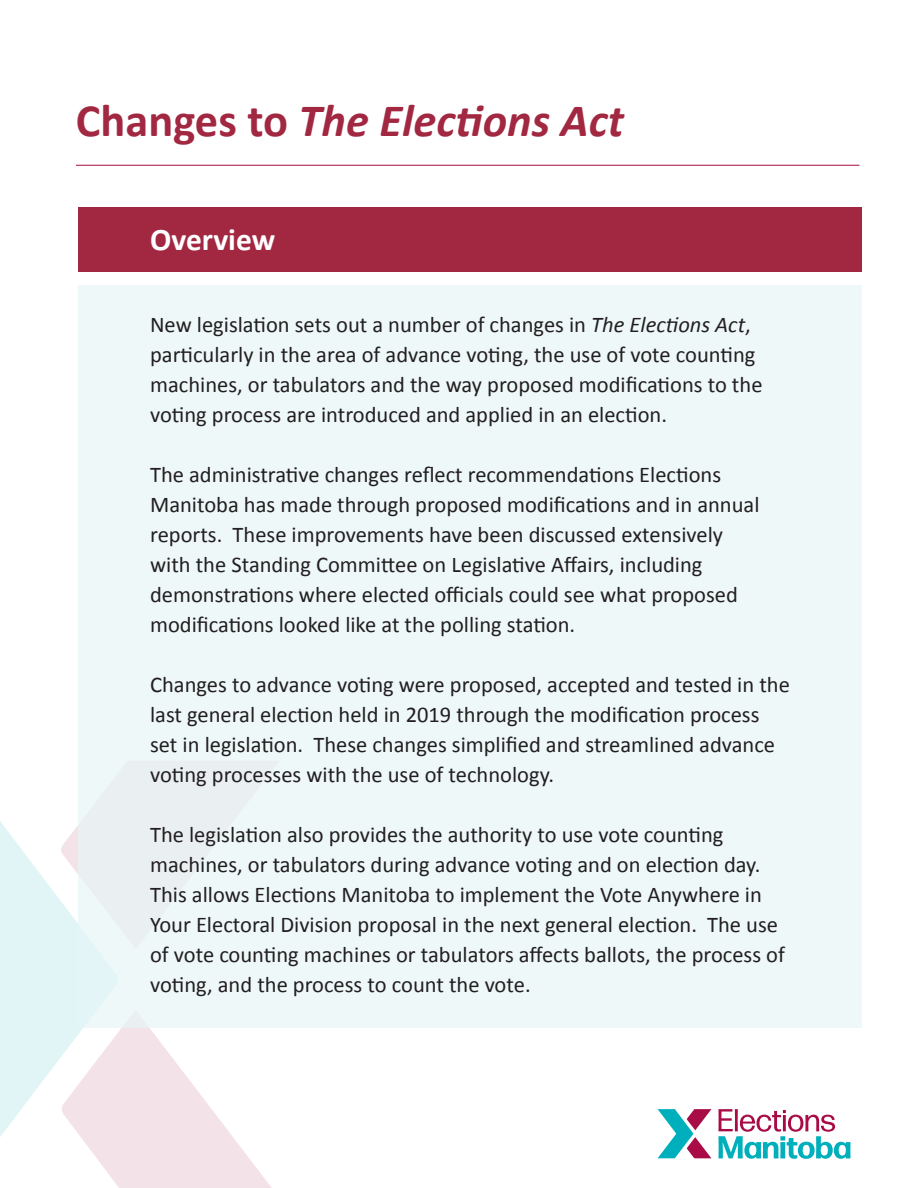
<style>
.page{position:relative;width:918px;height:1188px;background:#fff}
.page>*{position:absolute;margin:0;border:0;box-sizing:border-box;transform-origin:0 0}
.t1{font:italic 700 46.5px "Calibri";color:#a22842}
.t2{font:700 31.5px "Calibri";color:#fff}
.t3{font:22.5px/30px "Calibri";color:#231f20}
.s1{font-style:normal}
.s2{font-style:italic}
</style>
<div class="page">
<hr style="left:76px;top:165px;width:784px;height:1px;background:#a80b45">
<svg style="left:718px;top:1109px;width:132px;height:50px"></svg>
<svg style="left:658px;top:1109px;width:53px;height:49px"></svg>
<svg style="left:0;top:821px;width:78px;height:316px;fill:#e1f5f7"></svg>
<svg style="left:61px;top:1010px;width:211px;height:178px"></svg>
<svg style="left:60px;top:821px;width:18px;height:128px"></svg>
<div style="left:78px;top:285px;width:784px;height:743px;background:#eef8f9"></div>
<div style="left:78px;top:207px;width:784px;height:65px;background:#a22842"></div>
<p class="t1" style="left:76px;top:88px;width:550px"><span class="s1">Changes to</span> The Elections Act</p>
<p class="t2" style="left:150px;top:217px;width:127px">Overview</p>
<p class="t3" style="left:150px;top:309px;width:614px">New legislation sets out a number of changes in <span class="s2">The Elections Act</span>, particularly in the area of advance voting, the use of vote counting machines, or tabulators and the way proposed modifications to the voting process are introduced and applied in an election.</p>
<p class="t3" style="left:150px;top:459px;width:611px">The administrative changes reflect recommendations Elections Manitoba has made through proposed modifications and in annual reports. These improvements have been discussed extensively with the Standing Committee on Legislative Affairs, including demonstrations where elected officials could see what proposed modifications looked like at the polling station.</p>
<p class="t3" style="left:150px;top:669px;width:641px">Changes to advance voting were proposed, accepted and tested in the last general election held in 2019 through the modification process set in legislation. These changes simplified and streamlined advance voting processes with the use of technology.</p>
<p class="t3" style="left:150px;top:819px;width:636px">The legislation also provides the authority to use vote counting machines, or tabulators during advance voting and on election day.<br>This allows Elections Manitoba to implement the Vote Anywhere in Your Electoral Division proposal in the next general election. The use of vote counting machines or tabulators affects ballots, the process of voting, and the process to count the vote.</p>
</div>
